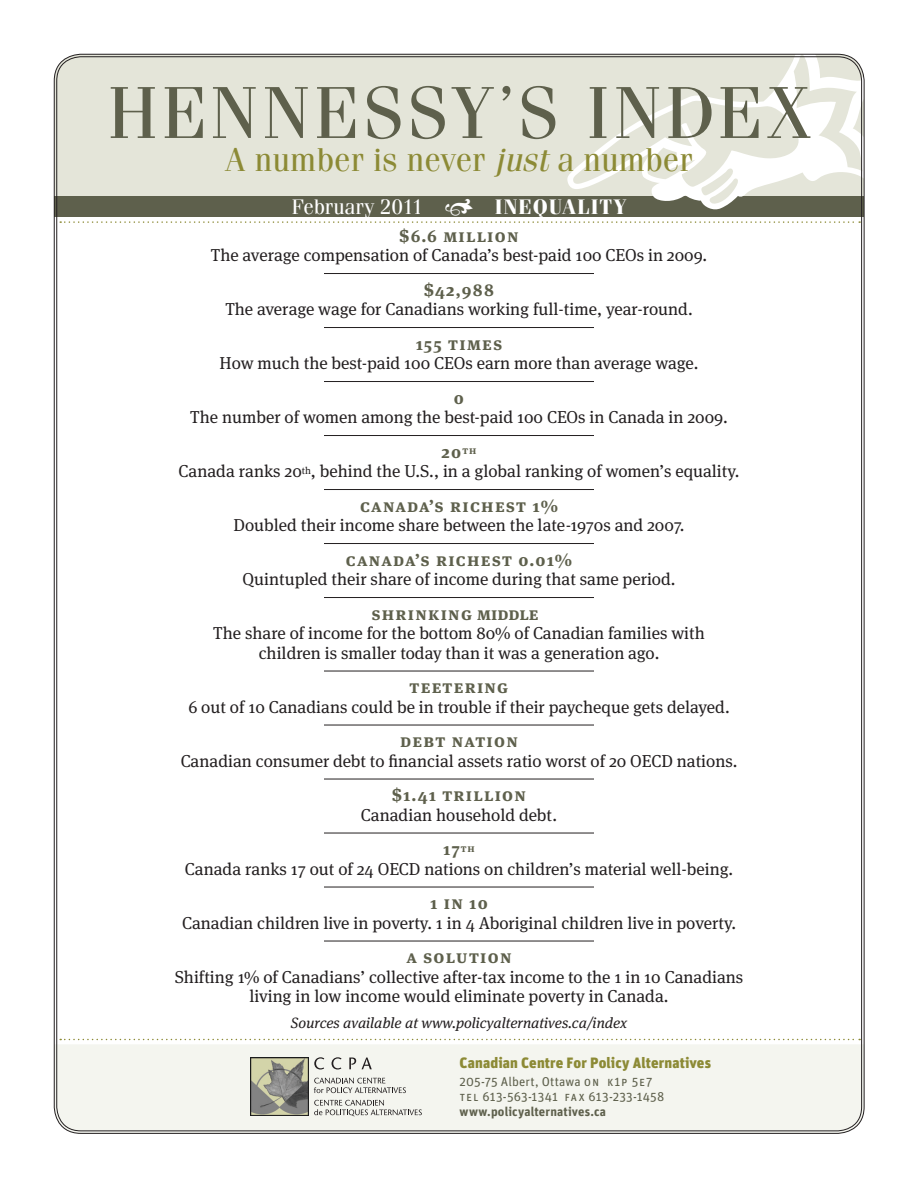
<style>
.page{position:relative;width:918px;height:1188px;background:#fff}
.page>*{position:absolute;margin:0;border:0;box-sizing:border-box;transform-origin:0 0}
.t1{font:73.5px "Fenice Std";letter-spacing:.055em;color:#5e604c}
.t2{font:33px "Fenice Std";color:#8c8a35}
.t3{font:21px "Fenice Std";letter-spacing:-.01em;color:#fff}
.t4{font:700 21px "Fenice Std";letter-spacing:.06em;color:#fff}
.t5{font:17.25px/34.5px "Meta Serif OT";color:#231f20;text-align:center}
.t6{font:700 17.25px "Meta Serif OT";color:#5e604c}
.t7{font:italic 15px "Meta Serif OT";color:#231f20}
.t8{font:900 15px "Unit";letter-spacing:.005em;color:#8c8a35}
.t9{font:12.75px/15px "Unit OT";color:#5e604c}
.t10{font:700 12.75px "Unit OT";letter-spacing:.015em;color:#5e604c}
.s1{font-style:italic}
.s2{font-weight:700;color:#5e604c}
</style>
<div class="page">
<div style="left:54px;top:54px;width:810px;height:163px;background:#e4e5d9;border-radius:27px"></div>
<div style="left:54px;top:1044px;width:810px;height:90px;background:#f4f5ef"></div>
<img style="left:251px;top:1057px;width:57px;height:58px">
<svg style="left:314px;top:1057px;width:10px;height:13px"></svg>
<svg style="left:332px;top:1057px;width:10px;height:13px"></svg>
<svg style="left:349px;top:1058px;width:7px;height:11px"></svg>
<svg style="left:362px;top:1058px;width:10px;height:11px"></svg>
<svg style="left:314px;top:1078px;width:92px;height:15px"></svg>
<svg style="left:314px;top:1100px;width:108px;height:16px"></svg>
<svg style="left:60px;top:1039px;width:800px;height:1px"></svg>
<div style="left:54px;top:196px;width:810px;height:21px;background:#5e604c"></div>
<hr style="left:324px;top:273px;width:270px;height:1px;background:#231f20">
<hr style="left:324px;top:327px;width:270px;height:1px;background:#231f20">
<hr style="left:324px;top:381px;width:270px;height:1px;background:#231f20">
<hr style="left:324px;top:435px;width:270px;height:1px;background:#231f20">
<hr style="left:324px;top:489px;width:270px;height:1px;background:#231f20">
<hr style="left:324px;top:543px;width:270px;height:1px;background:#231f20">
<hr style="left:324px;top:597px;width:270px;height:1px;background:#231f20">
<hr style="left:324px;top:671px;width:270px;height:1px;background:#231f20">
<hr style="left:324px;top:725px;width:270px;height:1px;background:#231f20">
<hr style="left:324px;top:779px;width:270px;height:1px;background:#231f20">
<hr style="left:324px;top:833px;width:270px;height:1px;background:#231f20">
<hr style="left:324px;top:887px;width:270px;height:1px;background:#231f20">
<hr style="left:324px;top:941px;width:270px;height:1px;background:#231f20">
<svg style="left:567px;top:53px;width:298px;height:157px"></svg>
<svg style="left:60px;top:199px;width:800px;height:24px"></svg>
<h1 class="t1" style="left:108px;top:69px;width:705px">HENNESSY’S INDEX</h1>
<h2 class="t2" style="left:225px;top:140px;width:469px">A number is never <span class="s1">just</span> a number</h2>
<p class="t3" style="left:292px;top:194px;width:133px">February 2011</p>
<p class="t4" style="left:495px;top:194px;width:133px">INEQUALITY</p>
<p class="t6" style="left:400px;top:225px;width:120px">$6.6 million</p>
<p class="t5" style="left:211px;top:239px;width:498px">The average compensation of Canada’s best-paid 100 CEOs in 2009.</p>
<p class="t6" style="left:424px;top:279px;width:71px">$42,988</p>
<p class="t5" style="left:225px;top:293px;width:469px">The average wage for Canadians working full-time, year-round.</p>
<p class="t6" style="left:416px;top:333px;width:88px">155 times</p>
<p class="t5" style="left:220px;top:347px;width:480px">How much the best-paid 100 CEOs earn more than average wage.</p>
<p class="t6" style="left:454px;top:387px;width:12px">0</p>
<p class="t5" style="left:190px;top:401px;width:539px">The number of women among the best-paid 100 CEOs in Canada in 2009.<br><span class="s2">20</span><sup>th</sup></p>
<p class="t5" style="left:179px;top:455px;width:562px">Canada ranks 20<sup>th</sup>, behind the U.S., in a global ranking of women’s equality. <span class="s2">canada’s richest 1%</span></p>
<p class="t5" style="left:234px;top:509px;width:453px">Doubled their income share between the late-1970s and 2007.</p>
<p class="t6" style="left:346px;top:549px;width:228px">canada’s richest 0.01%</p>
<p class="t5" style="left:242px;top:563px;width:435px">Quintupled their share of income during that same period.</p>
<p class="t6" style="left:372px;top:603px;width:168px">shrinking middle</p>
<p class="t5" style="left:213px;top:624px;width:493px;line-height:19.5px">The share of income for the bottom 80% of Canadian families with children is smaller today than it was a generation ago.</p>
<p class="t6" style="left:410px;top:677px;width:100px">teetering</p>
<p class="t5" style="left:188px;top:690px;width:543px">6 out of 10 Canadians could be in trouble if their paycheque gets delayed.</p>
<p class="t6" style="left:400px;top:731px;width:119px">debt nation</p>
<p class="t5" style="left:181px;top:744px;width:558px">Canadian consumer debt to financial assets ratio worst of 20 OECD nations.</p>
<p class="t6" style="left:392px;top:785px;width:135px">$1.41 trillion</p>
<p class="t5" style="left:361px;top:798px;width:198px">Canadian household debt.<br><span class="s2">17</span><sup>th</sup></p>
<p class="t5" style="left:185px;top:852px;width:550px">Canada ranks 17 out of 24 OECD nations on children’s material well-being.</p>
<p class="t6" style="left:430px;top:893px;width:59px">1 in 10</p>
<p class="t5" style="left:182px;top:906px;width:556px">Canadian children live in poverty. 1 in 4 Aboriginal children live in poverty.</p>
<p class="t6" style="left:407px;top:947px;width:106px">a solution</p>
<p class="t5" style="left:175px;top:968px;width:570px;line-height:19.5px">Shifting 1% of Canadians’ collective after-tax income to the 1 in 10 Canadians living in low income would eliminate poverty in Canada.</p>
<p class="t7" style="left:291px;top:1014px;width:338px">Sources available at www.policyalternatives.ca/index</p>
<p class="t8" style="left:460px;top:1054px;width:253px">Canadian Centre For Policy Alternatives</p>
<p class="t9" style="left:460px;top:1074px;width:206px">205-75 Albert, Ottawa on k1p 5e7 tel 613-563-1341 fax 613-233-1458</p>
<p class="t10" style="left:460px;top:1103px;width:148px">www.policyalternatives.ca</p>
</div>
